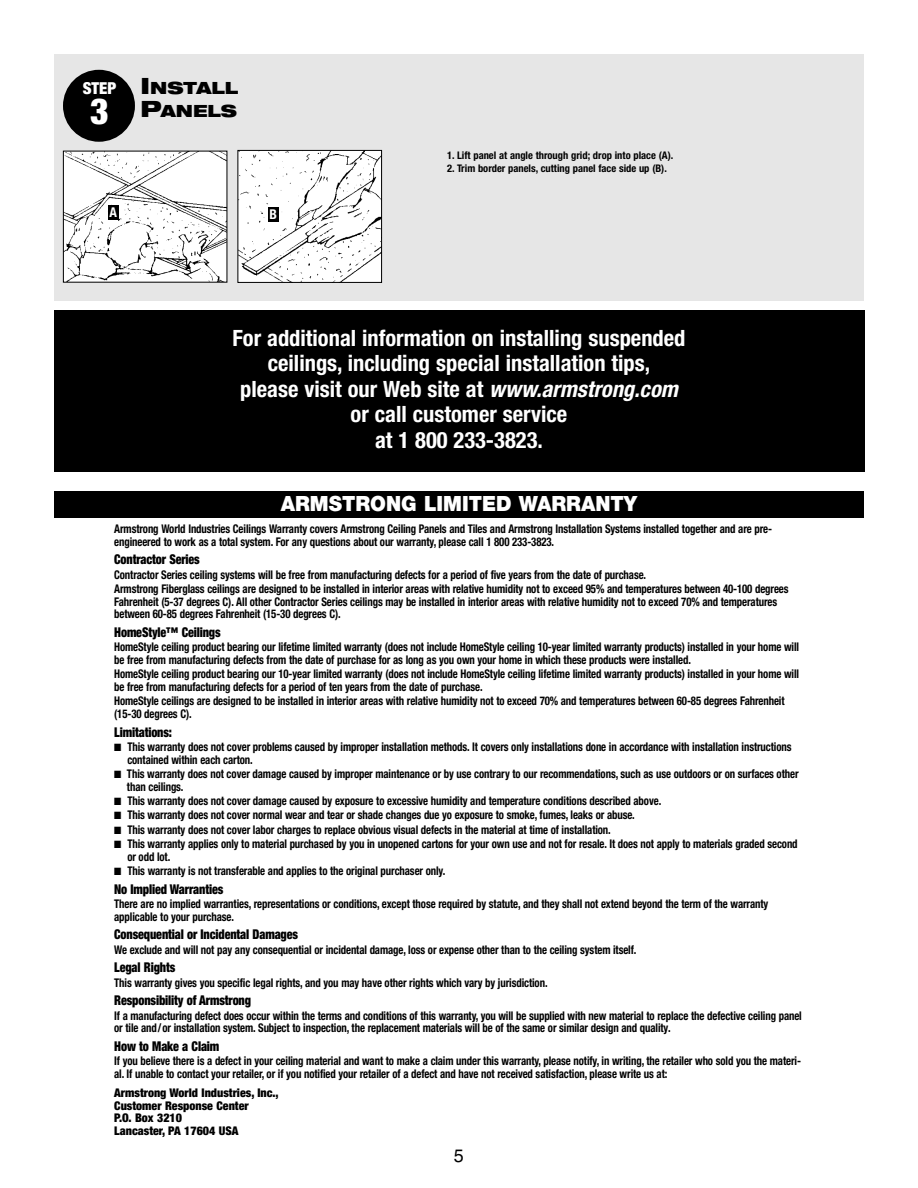
<style>
.page{position:relative;width:918px;height:1188px;background:#fff}
.page>*{position:absolute;margin:0;border:0;box-sizing:border-box;transform-origin:0 0}
.t1{font:900 condensed 36px "Helvetica Neue";color:#fff}
.t2{font:700 condensed 22.5px/25.5px "Helvetica Neue";color:#fff;text-align:center}
.t3{font:900 21px "Helvetica Neue";color:#fff;scale:.95 1}
.t4{font:18px "Helvetica";color:#000}
.t5{font:900 expanded 16.8px/22.5px "Helvetica Neue";color:#000}
.t6{font:900 condensed 16.5px "Helvetica Neue";color:#fff}
.t7{font:900 condensed 13.5px "Helvetica Neue";letter-spacing:-.01em;color:#000;scale:.9 1}
.t8{font:700 condensed 13.5px "Helvetica Neue";color:#fff}
.t9{font:700 condensed 12px/12.8px "Helvetica Neue";letter-spacing:-.01em;color:#000;scale:.9 1}
.t10{font:900 condensed 12px/12.8px "Helvetica Neue";color:#000}
.t11{font:700 condensed 10.5px "Helvetica Neue";color:#000}
.s1{font-size:22.5px}
.s2{font-style:italic}
</style>
<div class="page">
<div style="left:54px;top:54px;width:810px;height:246px;background:#e6e6e6"></div>
<img style="left:240px;top:152px;width:140px;height:129px">
<div style="left:238px;top:150px;width:144px;height:133px;border:1px solid #000"></div>
<img style="left:65px;top:153px;width:160px;height:128px">
<div style="left:108px;top:205px;width:11px;height:14px;background:#000"></div>
<div style="left:268px;top:207px;width:11px;height:14px;background:#000"></div>
<div style="left:63px;top:70px;width:72px;height:72px;background:#000;border-radius:50%"></div>
<div style="left:54px;top:310px;width:810px;height:162px;background:#000"></div>
<div style="left:54px;top:491px;width:810px;height:27px;background:#000"></div>
<h3 class="t6" style="left:83px;top:82px;width:35px">STEP</h3>
<h1 class="t1" style="left:90px;top:98px;width:20px">3</h1>
<h3 class="t5" style="left:141px;top:79px;width:99px"><span class="s1">I</span>NSTALL<br><span class="s1">P</span>ANELS</h3>
<p class="t8" style="left:109px;top:207px;width:9px">A</p>
<p class="t8" style="left:269px;top:209px;width:9px">B</p>
<p class="t11" style="left:447px;top:151px;width:228px">1. Lift panel at angle through grid; drop into place (A).</p>
<p class="t11" style="left:447px;top:164px;width:221px">2. Trim border panels, cutting panel face side up (B).</p>
<h2 class="t2" style="left:233px;top:327px;width:454px">For additional information on installing suspended ceilings, including special installation tips,<br>please visit our Web site at <span class="s2">www.armstrong.com </span>or call customer service<br>at 1 800 233-3823.</h2>
<h2 class="t2" style="left:267px;top:327px;width:385px">For additional information on installing tile</h2>
<h3 class="t3" style="left:281px;top:497px;width:377px">ARMSTRONG LIMITED WARRANTY</h3>
<p class="t9" style="left:114px;top:523px;width:733px">Armstrong World Industries Ceilings Warranty covers Armstrong Ceiling Panels and Tiles and Armstrong Installation Systems installed together and are pre&shy;engineered to work as a total system. For any questions about our warranty, please call 1 800 233-3823.</p>
<p class="t7" style="left:114px;top:555px;width:97px">Contractor Series</p>
<p class="t9" style="left:114px;top:568px;width:751px;line-height:14.2px">Contractor Series ceiling systems will be free from manufacturing defects for a period of five years from the date of purchase.<br>Armstrong Fiberglass ceilings are designed to be installed in interior areas with relative humidity not to exceed 95% and temperatures between 40-100 degrees</p>
<p class="t9" style="left:114px;top:596px;width:738px">Fahrenheit (5-37 degrees C). All other Contractor Series ceilings may be installed in interior areas with relative humidity not to exceed 70% and temperatures between 60-85 degrees Fahrenheit (15-30 degrees C).</p>
<p class="t7" style="left:114px;top:627px;width:120px">HomeStyle™ Ceilings</p>
<p class="t9" style="left:114px;top:642px;width:762px">HomeStyle ceiling product bearing our lifetime limited warranty (does not include HomeStyle ceiling 10-year limited warranty products) installed in your home will be free from manufacturing defects from the date of purchase for as long as you own your home in which these products were installed.</p>
<p class="t9" style="left:114px;top:669px;width:762px">HomeStyle ceiling product bearing our 10-year limited warranty (does not include HomeStyle ceiling lifetime limited warranty products) installed in your home will be free from manufacturing defects for a period of ten years from the date of purchase.</p>
<p class="t9" style="left:114px;top:696px;width:746px">HomeStyle ceilings are designed to be installed in interior areas with relative humidity not to exceed 70% and temperatures between 60-85 degrees Fahrenheit (15-30 degrees C).</p>
<p class="t7" style="left:114px;top:727px;width:66px">Limitations:</p>
<p class="t9" style="left:127px;top:741px;width:740px;text-indent:-13px">■ This warranty does not cover problems caused by improper installation methods. It covers only installations done in accordance with installation instructions contained within each carton.</p>
<p class="t9" style="left:127px;top:768px;width:748px;text-indent:-13px">■ This warranty does not cover damage caused by improper maintenance or by use contrary to our recommendations, such as use outdoors or on surfaces other than ceilings.</p>
<p class="t9" style="left:114px;top:795px;width:609px">■ This warranty does not cover damage caused by exposure to excessive humidity and temperature conditions described above.</p>
<p class="t9" style="left:114px;top:810px;width:580px">■ This warranty does not cover normal wear and tear or shade changes due yo exposure to smoke, fumes, leaks or abuse.</p>
<p class="t9" style="left:114px;top:824px;width:553px">■ This warranty does not cover labor charges to replace obvious visual defects in the material at time of installation.</p>
<p class="t9" style="left:127px;top:838px;width:746px;text-indent:-13px">■ This warranty applies only to material purchased by you in unopened cartons for your own use and not for resale. It does not apply to materials graded second or odd lot.</p>
<p class="t9" style="left:114px;top:865px;width:369px">■ This warranty is not transferable and applies to the original purchaser only.</p>
<p class="t7" style="left:114px;top:884px;width:123px">No Implied Warranties</p>
<p class="t9" style="left:114px;top:898px;width:728px">There are no implied warranties, representations or conditions, except those required by statute, and they shall not extend beyond the term of the warranty applicable to your purchase.</p>
<p class="t7" style="left:114px;top:930px;width:206px">Consequential or Incidental Damages</p>
<p class="t9" style="left:114px;top:944px;width:582px">We exclude and will not pay any consequential or incidental damage, loss or expense other than to the ceiling system itself.</p>
<p class="t7" style="left:114px;top:963px;width:69px">Legal Rights</p>
<p class="t9" style="left:114px;top:977px;width:483px">This warranty gives you specific legal rights, and you may have other rights which vary by jurisdiction.</p>
<p class="t7" style="left:114px;top:996px;width:154px">Responsibility of Armstrong</p>
<p class="t9" style="left:114px;top:1010px;width:766px">If a manufacturing defect does occur within the terms and conditions of this warranty, you will be supplied with new material to replace the defective ceiling panel or tile and/or installation system. Subject to inspection, the replacement materials will be of the same or similar design and quality.</p>
<p class="t7" style="left:114px;top:1041px;width:118px">How to Make a Claim</p>
<p class="t9" style="left:114px;top:1056px;width:765px">If you believe there is a defect in your ceiling material and want to make a claim under this warranty, please notify, in writing, the retailer who sold you the materi&shy;al. If unable to contact your retailer, or if you notified your retailer of a defect and have not received satisfaction, please write us at:</p>
<p class="t10" style="left:114px;top:1087px;width:166px">Armstrong World Industries, Inc.,<br>Customer Response Center<br>P.O. Box 3210<br>Lancaster, PA 17604 USA</p>
<h3 class="t4" style="left:454px;top:1149px;width:12px">5</h3>
</div>
